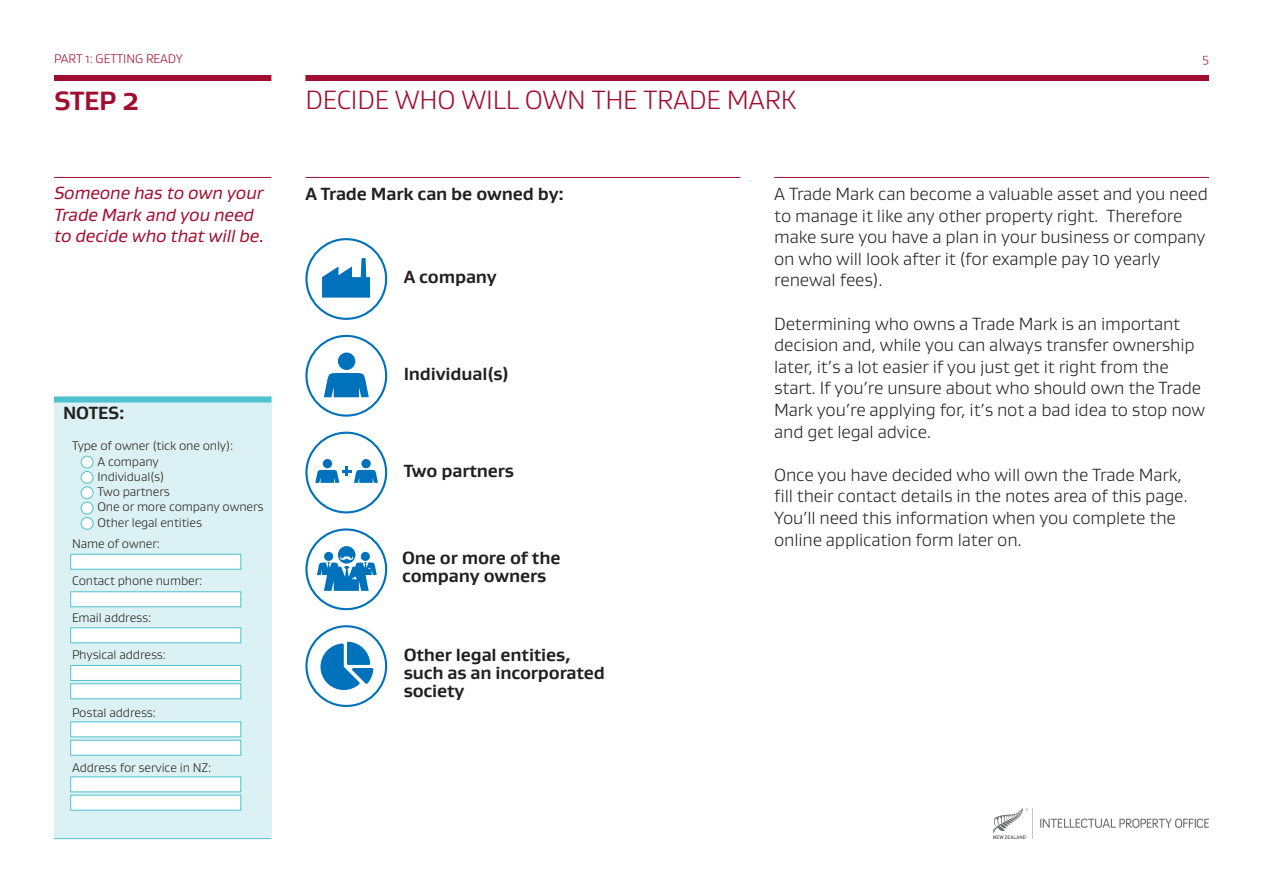
<style>
.page{position:relative;width:1263px;height:893px;background:#fff}
.page>*{position:absolute;margin:0;border:0;box-sizing:border-box;transform-origin:0 0}
.sub_titles{font:300 27px "Gustan";letter-spacing:-.01em;color:#a20e32}
.sub_title_bold{font:700 27px "Gustan";color:#a20e32}
.Body{font:300 18px/21.6px "Gustan";letter-spacing:-.01em;color:#231f20}
.Body-2{font:700 18px/18px "Gustan";letter-spacing:-.01em;color:#231f20}
.italic_intro{font:italic 18px/21.6px "Gustan";letter-spacing:-.01em;color:#a20e32}
.BODY_SMALL{font:300 12.75px/15.3px "Gustan";letter-spacing:-.01em;color:#231f20}
.small_top_title{font:300 12.75px "Gustan";letter-spacing:-.01em;color:#a20e32}
.s1{font-size:30px}
</style>
<div class="page">
<svg style="left:1040px;top:818px;width:169px;height:10px"></svg>
<svg style="left:993px;top:808px;width:40px;height:31px"></svg>
<div style="left:54px;top:75px;width:217px;height:6px;background:#a20e32"></div>
<hr style="left:54px;top:177px;width:217px;height:1px;background:#a20e32">
<div style="left:305px;top:75px;width:904px;height:6px;background:#a20e32"></div>
<hr style="left:305px;top:177px;width:435px;height:1px;background:#a20e32">
<hr style="left:774px;top:177px;width:435px;height:1px;background:#a20e32">
<div style="left:305px;top:238px;width:82px;height:82px;border:2px solid #0071bb;border-radius:50%"></div>
<svg style="left:322px;top:258px;width:48px;height:40px"></svg>
<svg style="left:324px;top:373px;width:45px;height:24px"></svg>
<div style="left:338px;top:353px;width:17px;height:17px;background:#0071bb;border-radius:50%"></div>
<div style="left:305px;top:335px;width:82px;height:82px;border:2px solid #0071bb;border-radius:50%"></div>
<div style="left:323px;top:459px;width:9px;height:9px;background:#0071bb;border-radius:50%"></div>
<div style="left:361px;top:459px;width:10px;height:9px;background:#0071bb;border-radius:50%"></div>
<svg style="left:315px;top:466px;width:63px;height:17px"></svg>
<div style="left:305px;top:432px;width:82px;height:81px;border:2px solid #0071bb;border-radius:50%"></div>
<svg style="left:317px;top:546px;width:60px;height:45px"></svg>
<div style="left:305px;top:528px;width:82px;height:82px;border:2px solid #0071bb;border-radius:50%"></div>
<div style="left:305px;top:625px;width:82px;height:82px;border:2px solid #0071bb;border-radius:50%"></div>
<svg style="left:320px;top:642px;width:53px;height:48px"></svg>
<div style="left:54px;top:396px;width:217px;height:442px;background:#dbf1f3"></div>
<div style="left:54px;top:396px;width:217px;height:6px;background:#4ec3cf"></div>
<hr style="left:54px;top:838px;width:217px;height:1px;background:#4ec3cf">
<div style="left:81px;top:456px;width:12px;height:12px;background:#fff;border-radius:50%"></div>
<div style="left:81px;top:456px;width:12px;height:12px;border:1px solid #4ec3cf;border-radius:50%"></div>
<div style="left:81px;top:471px;width:12px;height:12px;background:#fff;border-radius:50%"></div>
<div style="left:81px;top:471px;width:12px;height:13px;border:1px solid #4ec3cf;border-radius:50%"></div>
<div style="left:81px;top:487px;width:12px;height:12px;background:#fff;border-radius:50%"></div>
<div style="left:81px;top:486px;width:12px;height:13px;border:1px solid #4ec3cf;border-radius:50%"></div>
<div style="left:81px;top:502px;width:12px;height:12px;background:#fff;border-radius:50%"></div>
<div style="left:81px;top:502px;width:12px;height:12px;border:1px solid #4ec3cf;border-radius:50%"></div>
<div style="left:81px;top:517px;width:12px;height:12px;background:#fff;border-radius:50%"></div>
<div style="left:81px;top:517px;width:12px;height:13px;border:1px solid #4ec3cf;border-radius:50%"></div>
<div style="left:70px;top:554px;width:171px;height:16px;background:#fff;border:1px solid #4ec3cf"></div>
<div style="left:70px;top:591px;width:171px;height:16px;background:#fff;border:1px solid #4ec3cf"></div>
<div style="left:70px;top:627px;width:171px;height:16px;background:#fff;border:1px solid #4ec3cf"></div>
<div style="left:70px;top:665px;width:171px;height:16px;background:#fff;border:1px solid #4ec3cf"></div>
<div style="left:70px;top:721px;width:171px;height:16px;background:#fff"></div>
<div style="left:70px;top:683px;width:171px;height:16px;background:#fff;border:1px solid #4ec3cf"></div>
<div style="left:70px;top:740px;width:171px;height:16px;background:#fff;border:1px solid #4ec3cf"></div>
<div style="left:70px;top:776px;width:171px;height:16px;background:#fff;border:1px solid #4ec3cf"></div>
<div style="left:70px;top:795px;width:171px;height:15px;background:#fff;border:1px solid #4ec3cf"></div>
<p class="small_top_title" style="left:54px;top:50px;width:130px">PART 1: GETTING READY</p>
<p class="sub_title_bold" style="left:54px;top:83px;width:86px">STEP <span class="s1">2</span></p>
<p class="italic_intro" style="left:54px;top:182px;width:212px">Someone has to own your<br>Trade Mark and you need to decide who that will be.</p>
<p class="Body-2" style="left:63px;top:403px;width:63px">NOTES:</p>
<p class="BODY_SMALL" style="left:98px;top:438px;width:168px;text-indent:-26px">Type of owner (tick one only):<br>A company<br>Individual(s)<br>Two partners<br>One or more company owners<br>Other legal entities</p>
<p class="BODY_SMALL" style="left:72px;top:536px;width:89px">Name of owner:</p>
<p class="BODY_SMALL" style="left:72px;top:573px;width:132px">Contact phone number:</p>
<p class="BODY_SMALL" style="left:72px;top:610px;width:81px">Email address:</p>
<p class="BODY_SMALL" style="left:72px;top:647px;width:96px">Physical address:</p>
<p class="BODY_SMALL" style="left:72px;top:704px;width:86px">Postal address:</p>
<p class="BODY_SMALL" style="left:72px;top:759px;width:141px">Address for service in NZ:</p>
<p class="sub_titles" style="left:305px;top:83px;width:493px">DECIDE WHO WILL OWN THE TRADE MARK</p>
<p class="small_top_title" style="left:1202px;top:50px;width:8px">5</p>
<p class="Body-2" style="left:305px;top:184px;width:260px">A Trade Mark can be owned by:</p>
<p class="Body-2" style="left:404px;top:267px;width:95px">A company</p>
<p class="Body-2" style="left:404px;top:364px;width:107px">Individual(s)</p>
<p class="Body-2" style="left:404px;top:461px;width:112px">Two partners</p>
<p class="Body-2" style="left:402px;top:549px;width:160px">One or more of the company owners</p>
<p class="Body-2" style="left:404px;top:645px;width:203px">Other legal entities, such as an incorporated society</p>
<p class="Body" style="left:774px;top:183px;width:435px">A Trade Mark can become a valuable asset and you need to manage it like any other property right. Therefore make sure you have a plan in your business or company on who will look after it (for example pay 10 yearly renewal fees).</p>
<p class="Body" style="left:774px;top:312px;width:433px">Determining who owns a Trade Mark is an important decision and, while you can always transfer ownership later, it’s a lot easier if you just get it right from the start. If you’re unsure about who should own the Trade Mark you’re applying for, it’s not a bad idea to stop now and get legal advice.</p>
<p class="Body" style="left:774px;top:463px;width:415px">Once you have decided who will own the Trade Mark, fill their contact details in the notes area of this page.<br>You’ll need this information when you complete the online application form later on.</p>
</div>
